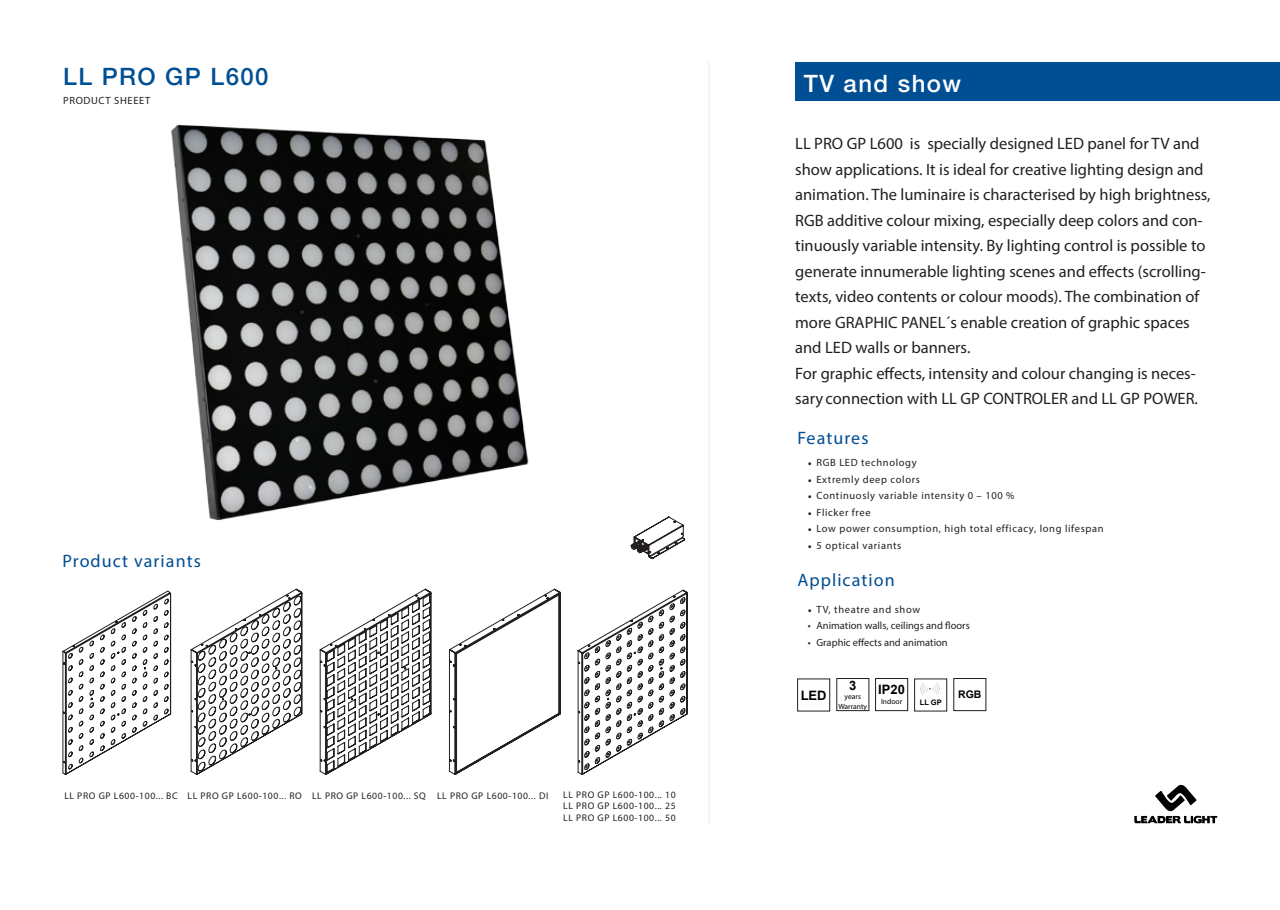
<style>
.page{position:relative;width:1280px;height:910px;background:#fff}
.page>*{position:absolute;margin:0;border:0;box-sizing:border-box;transform-origin:0 0}
.t1{font:500 24px "Helvetica Neue";letter-spacing:.06em;color:#004e93}
.t2{font:500 24px "Helvetica Neue";letter-spacing:.06em;color:#fff}
.t3{font:18px "Myriad Pro";letter-spacing:.06em;color:#004e93}
.t4{font:16.5px/25.5px "Myriad Pro";color:#231f20}
.t5{font:700 12.9px "Arial";color:#000}
.t6{font:10.5px "Myriad Pro";letter-spacing:.06em;color:#231f20}
.t7{font:10.5px "Myriad Pro";color:#231f20}
.t8{font:700 10.5px "Arial";color:#000}
.t9{font:9.6px "Myriad Pro";letter-spacing:.06em;color:#231f20}
.t10{font:7.5px "Myriad Pro";color:#000}
.t11{font:700 7.5px "Arial";color:#000}
.s1{font-family:"Minion Pro"}
</style>
<div class="page">
<div style="left:795px;top:62px;width:485px;height:39px;background:#004e93"></div>
<hr style="left:709px;top:62px;width:1px;height:762px;background:#f2f3f4">
<svg style="left:1134px;top:785px;width:83px;height:38px"></svg>
<div style="left:875px;top:678px;width:33px;height:33px;border:1px solid #231f20"></div>
<div style="left:836px;top:678px;width:33px;height:33px;border:1px solid #231f20"></div>
<div style="left:953px;top:678px;width:33px;height:33px;border:1px solid #231f20"></div>
<div style="left:797px;top:679px;width:33px;height:32px;border:1px solid #231f20"></div>
<img style="left:171px;top:124px;width:358px;height:397px">
<svg style="left:190px;top:588px;width:113px;height:187px"></svg>
<svg style="left:62px;top:590px;width:110px;height:185px"></svg>
<svg style="left:319px;top:588px;width:113px;height:187px"></svg>
<svg style="left:449px;top:588px;width:112px;height:187px"></svg>
<svg style="left:577px;top:589px;width:111px;height:186px"></svg>
<svg style="left:630px;top:516px;width:56px;height:43px"></svg>
<div style="left:914px;top:679px;width:33px;height:32px;border:1px solid #231f20"></div>
<img style="left:921px;top:682px;width:19px;height:13px">
<p class="t1" style="left:63px;top:57px;width:207px">LL PRO GP L600</p>
<p class="t2" style="left:804px;top:64px;width:159px">TV and show</p>
<p class="t6" style="left:63px;top:94px;width:89px">PRODUCT SHEEET</p>
<p class="t3" style="left:63px;top:550px;width:140px">Product variants</p>
<p class="t9" style="left:64px;top:790px;width:115px">LL PRO GP L600-100... BC</p>
<p class="t9" style="left:188px;top:790px;width:116px">LL PRO GP L600-100... RO</p>
<p class="t9" style="left:312px;top:790px;width:115px">LL PRO GP L600-100... SQ</p>
<p class="t9" style="left:437px;top:790px;width:113px">LL PRO GP L600-100... DI</p>
<p class="t9" style="left:563px;top:789px;width:114px">LL PRO GP L600-100... 10</p>
<p class="t9" style="left:563px;top:800px;width:114px">LL PRO GP L600-100... 25</p>
<p class="t9" style="left:563px;top:812px;width:114px">LL PRO GP L600-100... 50</p>
<p class="t4" style="left:795px;top:131px;width:417px">LL PRO GP L600 is specially designed LED panel for TV and show applications. It is ideal for creative lighting design and animation. The luminaire is characterised by high brightness, RGB additive colour mixing, especially deep colors and con&shy;tinuously variable intensity. By lighting control is possible to generate innumerable lighting scenes and effects (scrolling&shy;texts, video contents or colour moods). The combination of more GRAPHIC PANEL´s enable creation of graphic spaces and LED walls or banners.</p>
<p class="t4" style="left:795px;top:360px;width:404px">For graphic effects, intensity and colour changing is neces&shy;sary connection with LL GP CONTROLER and LL GP POWER.</p>
<p class="t3" style="left:797px;top:427px;width:73px">Features</p>
<p class="t6" style="left:808px;top:456px;width:110px"><span class="s1">•</span> RGB LED technology</p>
<p class="t6" style="left:808px;top:473px;width:113px"><span class="s1">•</span> Extremly deep colors</p>
<p class="t6" style="left:808px;top:489px;width:208px"><span class="s1">•</span> Continuosly variable intensity 0 – 100 %</p>
<p class="t6" style="left:808px;top:506px;width:64px"><span class="s1">•</span> Flicker free</p>
<p class="t6" style="left:808px;top:522px;width:297px"><span class="s1">•</span> Low power consumption, high total efficacy, long lifespan</p>
<p class="t6" style="left:808px;top:539px;width:95px"><span class="s1">•</span> 5 optical variants</p>
<p class="t3" style="left:797px;top:569px;width:99px">Application</p>
<p class="t6" style="left:808px;top:603px;width:114px"><span class="s1">•</span> TV, theatre and show</p>
<p class="t7" style="left:808px;top:619px;width:163px">• Animation walls, ceilings and floors</p>
<p class="t7" style="left:808px;top:636px;width:141px">• Graphic effects and animation</p>
<p class="t5" style="left:878px;top:681px;width:28px">IP20</p>
<p class="t10" style="left:881px;top:697px;width:23px">Indoor</p>
<p class="t5" style="left:849px;top:676px;width:9px">3</p>
<p class="t10" style="left:845px;top:692px;width:18px">years</p>
<p class="t10" style="left:838px;top:702px;width:30px">Warranty</p>
<p class="t5" style="left:801px;top:686px;width:27px">LED</p>
<p class="t8" style="left:958px;top:687px;width:25px">RGB</p>
<p class="t11" style="left:920px;top:697px;width:23px">LL GP</p>
</div>
